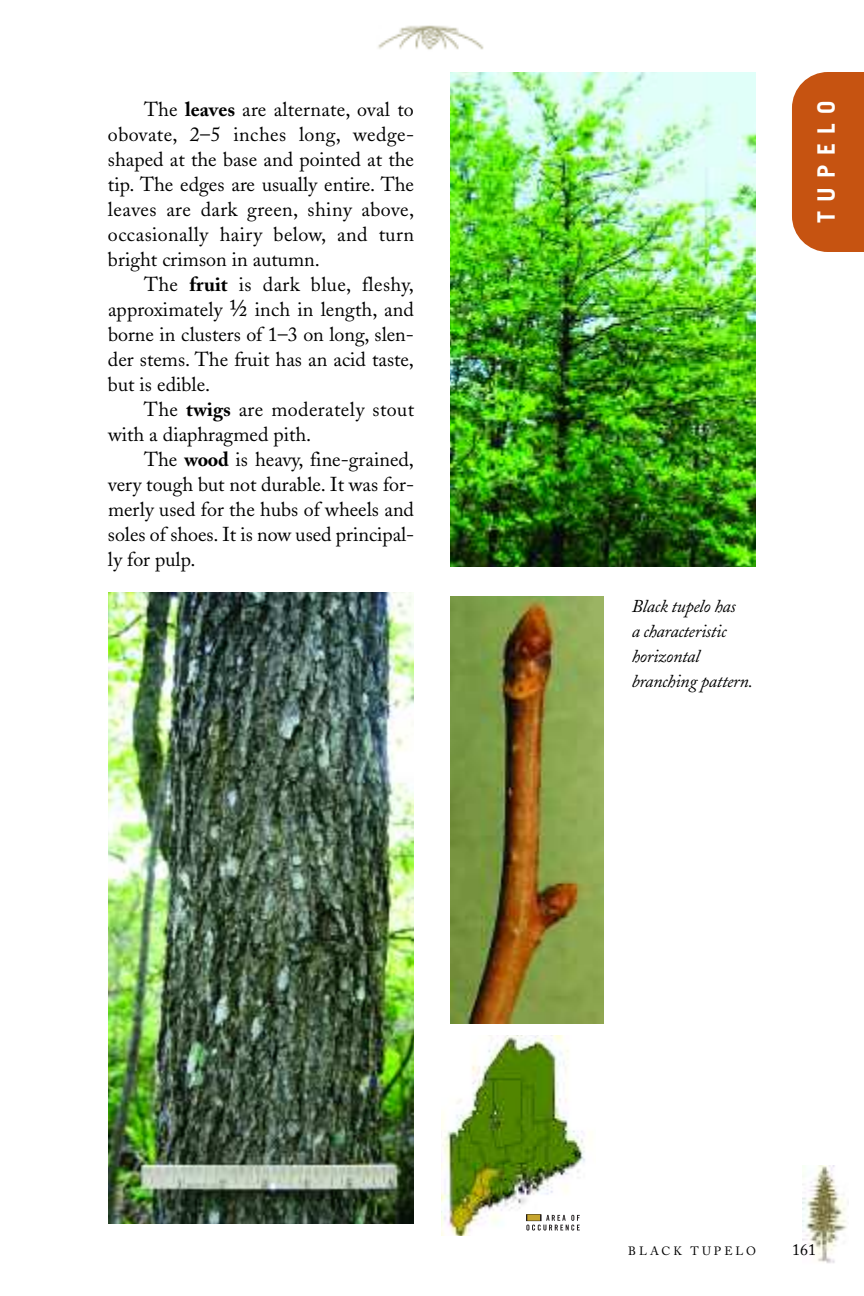
<style>
.page{position:relative;width:864px;height:1296px;background:#fff}
.page>*{position:absolute;margin:0;border:0;box-sizing:border-box;transform-origin:0 0}
.t1{font:700 24px "Trade Gothic";letter-spacing:.39em;color:#fff}
.t2{font:20px/25px "Adobe Caslon";color:#000;text-align:justify}
.t3{font:italic 18px/25px "Adobe Caslon";letter-spacing:-.015em;color:#000}
.t4{font:16px "Adobe Caslon";color:#000}
.t5{font:12px "Adobe Caslon";letter-spacing:.25em;color:#000}
.s1{font-weight:700}
.s2{font-family:"Adobe Caslon Exp";font-size:24px}
</style>
<div class="page">
<img style="left:802px;top:1166px;width:46px;height:97px">
<img style="left:378px;top:25px;width:106px;height:25px">
<img style="left:108px;top:592px;width:306px;height:632px">
<img style="left:450px;top:597px;width:154px;height:426px">
<div style="left:792px;top:72px;width:72px;height:180px;background:#c65311"></div>
<img style="left:441px;top:1035px;width:144px;height:201px">
<div style="left:521px;top:1212px;width:64px;height:25px;background:#fff"></div>
<svg style="left:526px;top:1215px;width:54px;height:16px"></svg>
<div style="left:527px;top:1215px;width:14px;height:6px;background:#c6a52e"></div>
<div style="left:526px;top:1214px;width:15px;height:7px;border:1px solid #231f20"></div>
<img style="left:450px;top:72px;width:306px;height:495px">
<p class="t2" style="left:108px;top:99px;width:308px;text-indent:36px">The <span class="s1">leaves</span> are alternate, oval to obovate, 2–5 inches long, wedge&shy;shaped at the base and pointed at the tip. The edges are usually entire. The leaves are dark green, shiny above, occasionally hairy below, and turn bright crimson in autumn.</p>
<p class="t2" style="left:108px;top:274px;width:308px;text-indent:36px">The <span class="s1">fruit</span> is dark blue, fleshy, approximately <span class="s2">½</span> inch in length, and borne in clusters of 1–3 on long, slen&shy;der stems. The fruit has an acid taste, but is edible.</p>
<p class="t2" style="left:108px;top:399px;width:308px;text-indent:36px">The <span class="s1">twigs</span> are moderately stout with a diaphragmed pith.</p>
<p class="t2" style="left:108px;top:449px;width:308px;text-indent:36px">The <span class="s1">wood</span> is heavy, fine-grained, very tough but not durable. It was for&shy;merly used for the hubs of wheels and soles of shoes. It is now used principal&shy;ly for pulp.</p>
<p class="t1" style="left:818px;top:223px;width:124px;rotate:-90deg">TUPELO</p>
<p class="t3" style="left:632px;top:596px;width:123px">Black tupelo has<br>a characteristic horizontal branching pattern.</p>
<p class="t5" style="left:628px;top:1247px;width:129px">BLACK TUPELO</p>
<p class="t4" style="left:792px;top:1244px;width:25px">161</p>
</div>
